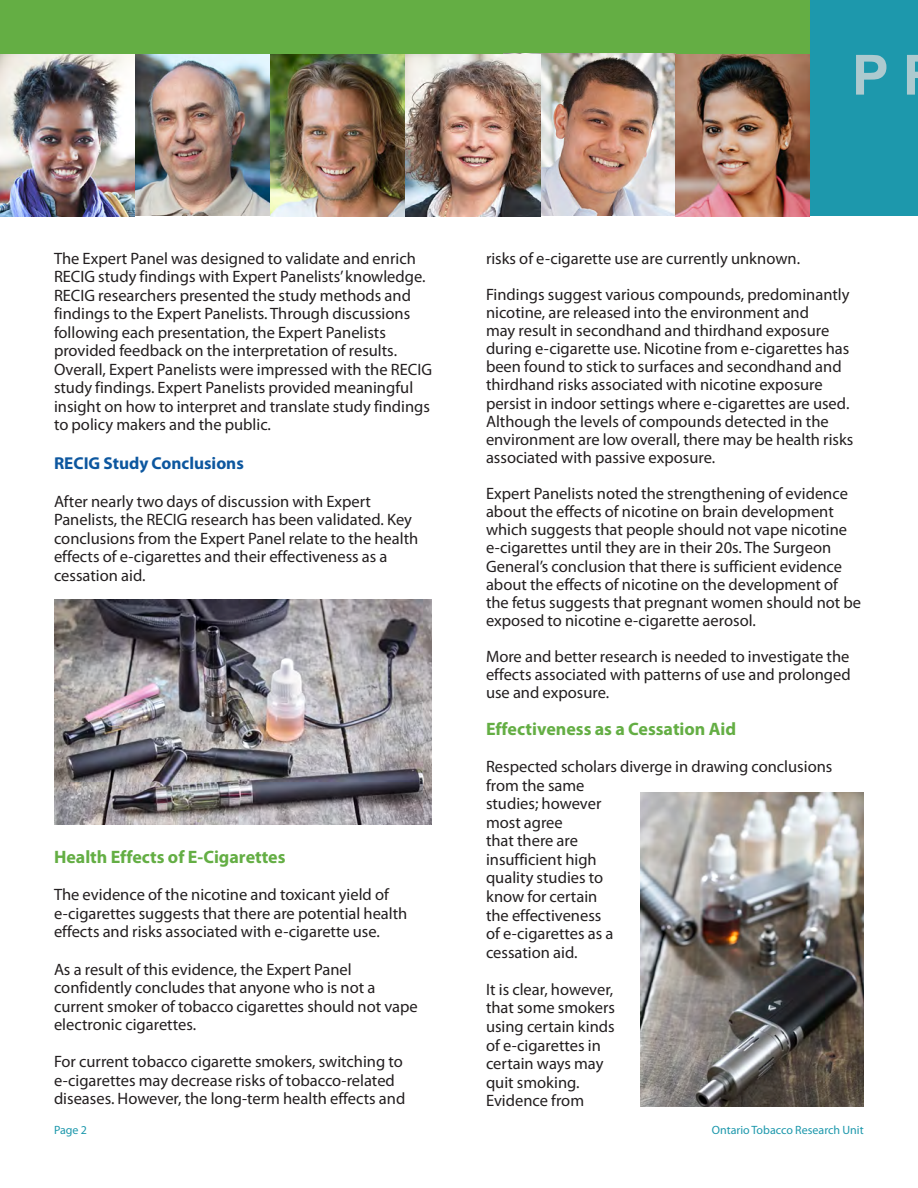
<style>
.page{position:relative;width:918px;height:1188px;background:#fff}
.page>*{position:absolute;margin:0;border:0;box-sizing:border-box;transform-origin:0 0}
.t1{font:55.5px "Arial Bold MT SC800";color:#adcacf}
.t2{font:700 18px "Myriad Pro";color:#64ae44}
.t3{font:700 17.25px "Myriad Pro";color:#0d579f}
.t4{font:16.5px/18.6px "Myriad Pro";color:#231f20}
.t5{font:12px "Myriad Pro";color:#1d98ac}
</style>
<div class="page">
<div style="left:0;top:0;width:824px;height:216px;background:#64ae44"></div>
<div style="left:810px;top:0;width:108px;height:216px;background:#1d98ac"></div>
<img style="left:0;top:54px;width:504px;height:162px">
<img style="left:504px;top:54px;width:306px;height:162px">
<img style="left:640px;top:793px;width:224px;height:314px">
<img style="left:54px;top:600px;width:378px;height:224px">
<p class="t1" style="left:852px;top:38px;width:39px">P</p>
<p class="t4" style="left:54px;top:249px;width:380px">The Expert Panel was designed to validate and enrich RECIG study findings with Expert Panelists’knowledge.<br>RECIG researchers presented the study methods and findings to the Expert Panelists. Through discussions following each presentation, the Expert Panelists provided feedback on the interpretation of results.<br>Overall, Expert Panelists were impressed with the RECIG study findings. Expert Panelists provided meaningful insight on how to interpret and translate study findings to policy makers and the public.</p>
<p class="t3" style="left:54px;top:452px;width:191px">RECIG Study Conclusions</p>
<p class="t4" style="left:54px;top:492px;width:366px">After nearly two days of discussion with Expert Panelists, the RECIG research has been validated. Key conclusions from the Expert Panel relate to the health effects of e-cigarettes and their effectiveness as a cessation aid.</p>
<p class="t2" style="left:54px;top:845px;width:233px">Health Effects of E-Cigarettes</p>
<p class="t4" style="left:54px;top:885px;width:355px">The evidence of the nicotine and toxicant yield of e-cigarettes suggests that there are potential health effects and risks associated with e-cigarette use.</p>
<p class="t4" style="left:54px;top:959px;width:365px">As a result of this evidence, the Expert Panel confidently concludes that anyone who is not a current smoker of tobacco cigarettes should not vape electronic cigarettes.</p>
<p class="t4" style="left:54px;top:1052px;width:353px">For current tobacco cigarette smokers, switching to e-cigarettes may decrease risks of tobacco-related diseases. However, the long-term health effects and</p>
<p class="t4" style="left:486px;top:249px;width:316px">risks of e-cigarette use are currently unknown.</p>
<p class="t4" style="left:486px;top:285px;width:369px;line-height:18.1px">Findings suggest various compounds, predominantly nicotine, are released into the environment and<br>may result in secondhand and thirdhand exposure during e-cigarette use. Nicotine from e-cigarettes has been found to stick to surfaces and secondhand and thirdhand risks associated with nicotine exposure persist in indoor settings where e-cigarettes are used.<br>Although the levels of compounds detected in the environment are low overall, there may be health risks associated with passive exposure.</p>
<p class="t4" style="left:486px;top:484px;width:377px;line-height:18.1px">Expert Panelists noted the strengthening of evidence about the effects of nicotine on brain development which suggests that people should not vape nicotine e-cigarettes until they are in their 20s. The Surgeon General’s conclusion that there is sufficient evidence about the effects of nicotine on the development of the fetus suggests that pregnant women should not be exposed to nicotine e-cigarette aerosol.</p>
<p class="t4" style="left:486px;top:647px;width:366px;line-height:18.1px;text-align:justify">More and better research is needed to investigate the effects associated with patterns of use and prolonged use and exposure.</p>
<p class="t2" style="left:486px;top:718px;width:252px">Effectiveness as a Cessation Aid</p>
<p class="t4" style="left:486px;top:757px;width:348px">Respected scholars diverge in drawing conclusions from the same<br>studies; however<br>most agree<br>that there are<br>insufficient high<br>quality studies to<br>know for certain<br>the effectiveness<br>of e-cigarettes as a<br>cessation aid.</p>
<p class="t4" style="left:486px;top:980px;width:131px">It is clear, however, that some smokers using certain kinds of e-cigarettes in certain ways may quit smoking.<br>Evidence from</p>
<p class="t5" style="left:54px;top:1123px;width:35px">Page 2</p>
<p class="t5" style="left:712px;top:1123px;width:153px">OntarioTobacco Research Unit</p>
</div>
